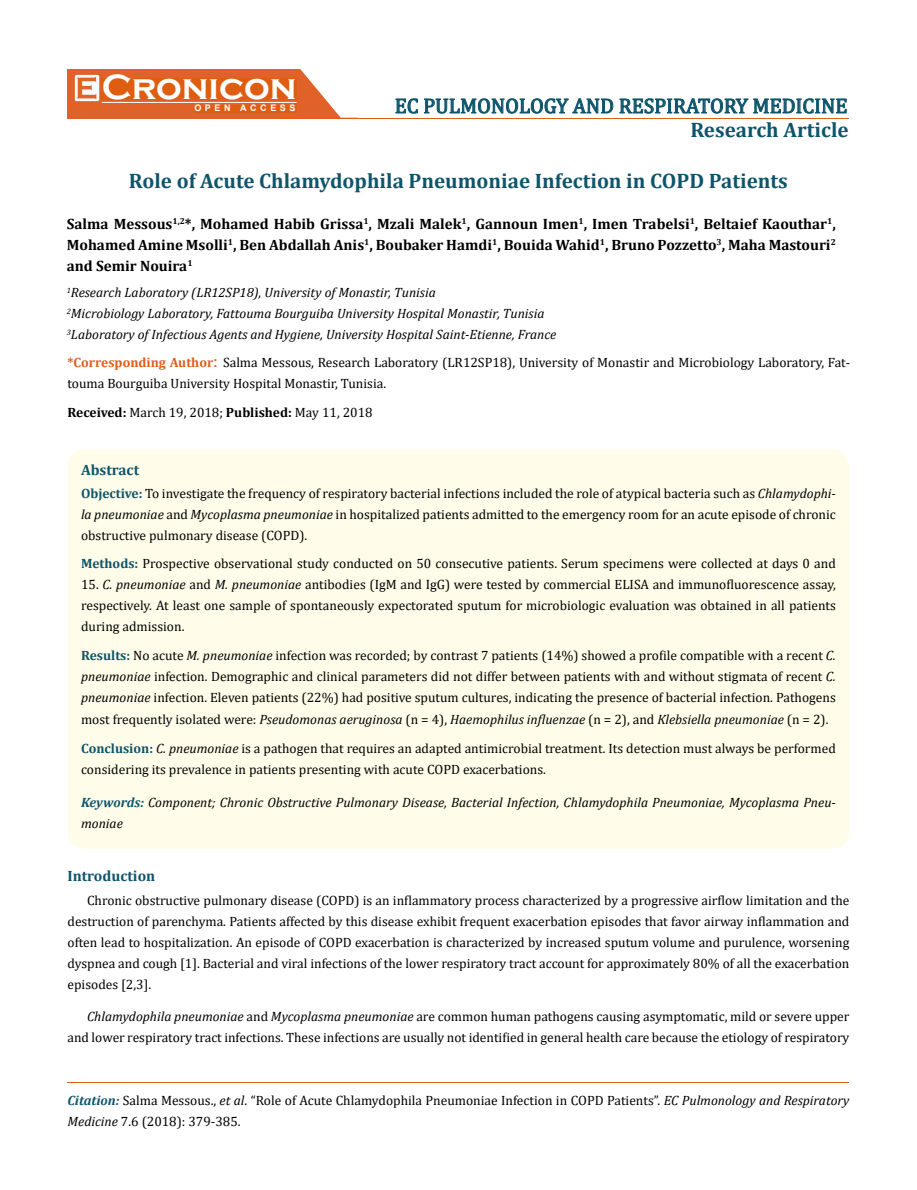
<style>
.page{position:relative;width:917px;height:1190px;background:#fff}
.page>*{position:absolute;margin:0;border:0;box-sizing:border-box;transform-origin:0 0}
.t1{font:700 36px "Copperplate Gothic";color:#fff}
.t2{font:700 21px "Cambria";color:#0e546a}
.t3{font:21px "Cambria";color:#0e546a}
.t4{font:700 15px/21px "Cambria";color:#000;text-align:justify}
.t5{font:700 15px "Cambria";color:#0e546a}
.t6{font:13.5px/21px "Cambria";color:#000;text-align:justify}
.t7{font:italic 13.5px/21px "Cambria";color:#000}
.t8{font:700 9px "Arial";letter-spacing:.4em;color:#fff}
.s1{font-weight:700;color:#e05d1a}
.s2{font-size:18px;color:#e05d1a}
.s3{font-weight:700}
.s4{font-weight:700;color:#0e546a}
.s5{font-style:italic}
.s6{font-weight:700;font-style:italic;color:#0e546a}
</style>
<div class="page">
<div style="left:67px;top:70px;width:290px;height:49px;background:#e06228"></div>
<img style="left:75px;top:75px;width:24px;height:26px">
<div style="left:102px;top:79px;width:195px;height:21px;background:#df5d11"></div>
<div style="left:194px;top:105px;width:103px;height:7px;background:#df5d11"></div>
<svg style="left:300px;top:69px;width:118px;height:49px"></svg>
<svg style="left:424px;top:98px;width:189px;height:16px"></svg>
<svg style="left:619px;top:98px;width:228px;height:16px"></svg>
<hr style="left:102px;top:102px;width:194px;height:1px;background:#fff">
<hr style="left:279px;top:118px;width:569px;height:1px;background:#e05d1a">
<hr style="left:67px;top:1082px;width:782px;height:1px;background:#e05d1a">
<div style="left:67px;top:449px;width:782px;height:400px;background:#fffde9;border-radius:18px"></div>
<h1 class="t1" style="left:102px;top:68px;width:196px">Cronicon</h1>
<p class="t8" style="left:194px;top:102px;width:103px">OPEN ACCESS</p>
<h2 class="t3" style="left:394px;top:93px;width:454px">EC PULMONOLOGY AND RESPIRATORY MEDICINE</h2>
<h2 class="t2" style="left:690px;top:115px;width:160px">Research Article</h2>
<h2 class="t2" style="left:129px;top:166px;width:660px">Role of Acute Chlamydophila Pneumoniae Infection in COPD Patients</h2>
<p class="t4" style="left:67px;top:213px;width:770px">Salma Messous<sup>1,2</sup>*, Mohamed Habib Grissa<sup>1</sup>, Mzali Malek<sup>1</sup>, Gannoun Imen<sup>1</sup>, Imen Trabelsi<sup>1</sup>, Beltaief Kaouthar<sup>1</sup>, Mohamed Amine Msolli<sup>1</sup>, Ben Abdallah Anis<sup>1</sup>, Boubaker Hamdi<sup>1</sup>, Bouida Wahid<sup>1</sup>, Bruno Pozzetto<sup>3</sup>, Maha Mastouri<sup>2 </sup>and Semir Nouira<sup>1</sup></p>
<p class="t7" style="left:67px;top:281px;width:491px"><sup>1</sup>Research Laboratory (LR12SP18), University of Monastir, Tunisia<br><sup>2</sup>Microbiology Laboratory, Fattouma Bourguiba University Hospital Monastir, Tunisia<br><sup>3</sup>Laboratory of Infectious Agents and Hygiene, University Hospital Saint-Etienne, France</p>
<p class="t6" style="left:67px;top:352px;width:784px"><span class="s1">*Corresponding Author</span><span class="s2">:</span> Salma Messous, Research Laboratory (LR12SP18), University of Monastir and Microbiology Laboratory, Fat&shy;touma Bourguiba University Hospital Monastir, Tunisia.</p>
<p class="t6" style="left:67px;top:402px;width:307px"><span class="s3">Received:</span> March 19, 2018; <span class="s3">Published:</span> May 11, 2018</p>
<p class="t5" style="left:81px;top:459px;width:60px">Abstract</p>
<p class="t6" style="left:81px;top:483px;width:756px"><span class="s4">Objective:</span> To investigate the frequency of respiratory bacterial infections included the role of atypical bacteria such as <span class="s5">Chlamydophi&shy;la pneumoniae</span> and <span class="s5">Mycoplasma pneumoniae</span> in hospitalized patients admitted to the emergency room for an acute episode of chronic obstructive pulmonary disease (COPD).</p>
<p class="t6" style="left:81px;top:552px;width:756px"><span class="s4">Methods:</span> Prospective observational study conducted on 50 consecutive patients. Serum specimens were collected at days 0 and</p>
<p class="t6" style="left:81px;top:573px;width:756px">15. <span class="s5">C. pneumoniae</span> and <span class="s5">M. pneumoniae</span> antibodies (IgM and IgG) were tested by commercial ELISA and immunofluorescence assay, respectively. At least one sample of spontaneously expectorated sputum for microbiologic evaluation was obtained in all patients during admission.</p>
<p class="t6" style="left:81px;top:645px;width:756px"><span class="s4">Results:</span> No acute <span class="s5">M. pneumoniae</span> infection was recorded; by contrast 7 patients (14%) showed a profile compatible with a recent <span class="s5">C. pneumoniae</span> infection. Demographic and clinical parameters did not differ between patients with and without stigmata of recent <span class="s5">C. pneumoniae</span> infection. Eleven patients (22%) had positive sputum cultures, indicating the presence of bacterial infection. Pathogens most frequently isolated were: <span class="s5">Pseudomonas aeruginosa</span> (n = 4), <span class="s5">Haemophilus influenzae</span> (n = 2), and <span class="s5">Klebsiella pneumoniae</span> (n = 2).</p>
<p class="t6" style="left:81px;top:738px;width:756px"><span class="s4">Conclusion:</span> <span class="s5">C. pneumoniae</span> is a pathogen that requires an adapted antimicrobial treatment. Its detection must always be performed considering its prevalence in patients presenting with acute COPD exacerbations.</p>
<p class="t7" style="left:81px;top:791px;width:756px"><span class="s4">Keywords:</span> Component; Chronic Obstructive Pulmonary Disease, Bacterial Infection, Chlamydophila Pneumoniae, Mycoplasma Pneu&shy;moniae</p>
<p class="t5" style="left:67px;top:865px;width:89px">Introduction</p>
<p class="t6" style="left:67px;top:889px;width:783px;text-indent:19px">Chronic obstructive pulmonary disease (COPD) is an inflammatory process characterized by a progressive airflow limitation and the destruction of parenchyma. Patients affected by this disease exhibit frequent exacerbation episodes that favor airway inflammation and often lead to hospitalization. An episode of COPD exacerbation is characterized by increased sputum volume and purulence, worsening dyspnea and cough [1]. Bacterial and viral infections of the lower respiratory tract account for approximately 80% of all the exacerbation episodes [2,3].</p>
<p class="t6" style="left:67px;top:1006px;width:783px;text-align:right"><span class="s5">Chlamydophila pneumoniae</span> and <span class="s5">Mycoplasma pneumoniae</span> are common human pathogens causing asymptomatic, mild or severe upper and lower respiratory tract infections. These infections are usually not identified in general health care because the etiology of respiratory</p>
<p class="t6" style="left:67px;top:1089px;width:783px"><span class="s6">Citation:</span> Salma Messous., <span class="s5">et al</span>. “Role of Acute Chlamydophila Pneumoniae Infection in COPD Patients”. <span class="s5">EC Pulmonology and Respiratory<br>Medicine</span> 7.6 (2018): 379-385.</p>
</div>
